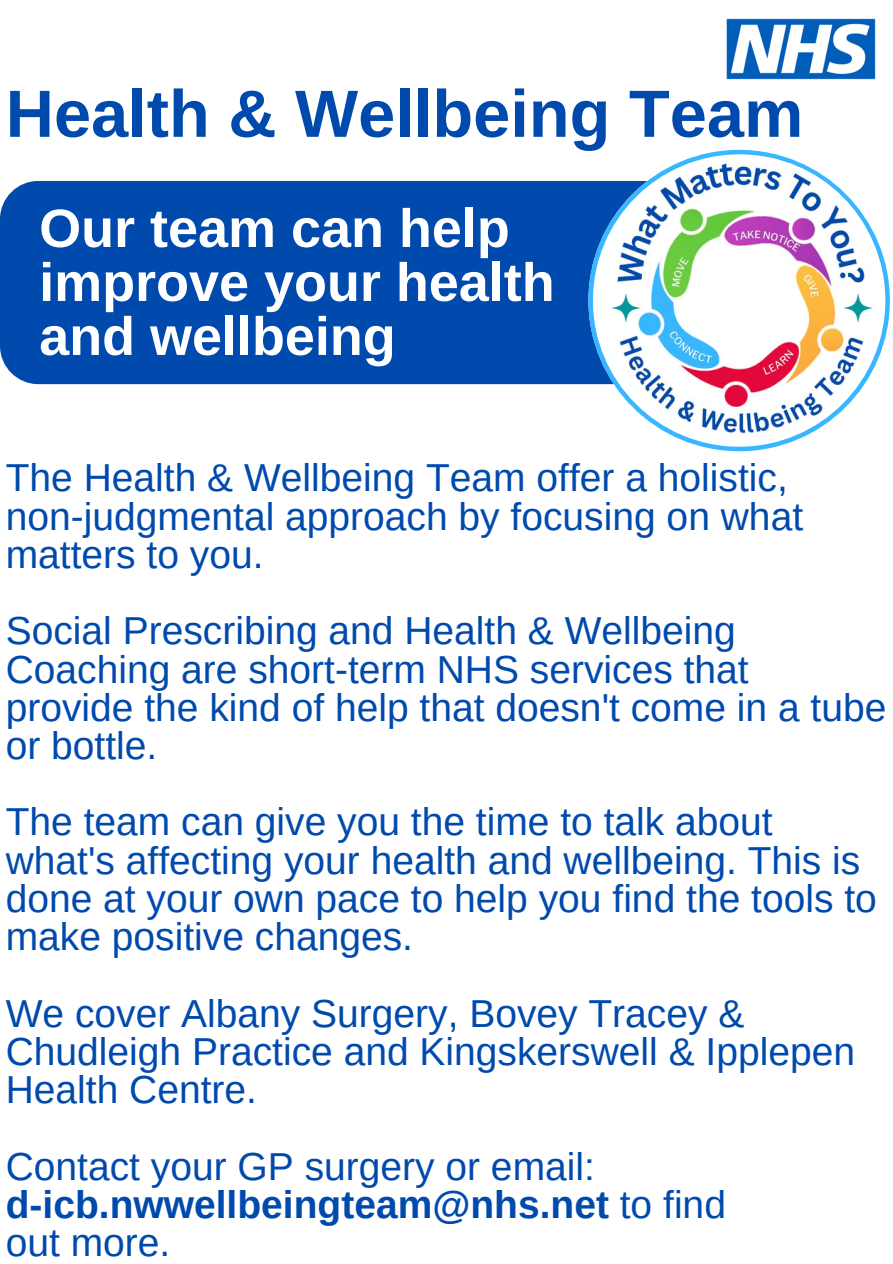
<style>
.page{position:relative;width:893px;height:1264px;background:#fff}
.page>*{position:absolute;margin:0;border:0;box-sizing:border-box;transform-origin:0 0}
.t1{font:700 66.75px "Arimo";color:#004aad}
.t2{font:700 54px/54px "Arimo";color:#fff}
.t3{font:39px/38.2px "Arimo";color:#004aad}
.s1{font-weight:700}
</style>
<div class="page">
<div style="left:0;top:181px;width:777px;height:203px;background:#004aad;border-radius:38px"></div>
<img style="left:726px;top:18px;width:150px;height:62px">
<svg style="left:588px;top:150px;width:301px;height:301px"></svg>
<img style="left:600px;top:155px;width:283px;height:283px;border-radius:50%">
<h1 class="t1" style="left:6px;top:76px;width:799px">Health &amp; Wellbeing Team</h1>
<h2 class="t2" style="left:39px;top:201px;width:517px">Our team can help improve your health and wellbeing</h2>
<p class="t3" style="left:6px;top:458px;width:798px">The Health &amp; Wellbeing Team offer a holistic, non-judgmental approach by focusing on what matters to you.</p>
<p class="t3" style="left:6px;top:611px;width:882px">Social Prescribing and Health &amp; Wellbeing Coaching are short-term NHS services that<br>provide the kind of help that doesn't come in a tube or bottle.</p>
<p class="t3" style="left:6px;top:802px;width:872px">The team can give you the time to talk about what's affecting your health and wellbeing. This is done at your own pace to help you find the tools to make positive changes.</p>
<p class="t3" style="left:6px;top:994px;width:850px">We cover Albany Surgery, Bovey Tracey &amp;<br>Chudleigh Practice and Kingskerswell &amp; Ipplepen<br>Health Centre.</p>
<p class="t3" style="left:6px;top:1146px;width:721px">Contact your GP surgery or email: <span class="s1">d-icb.nwwellbeingteam@nhs.net</span> to find out more.</p>
</div>
